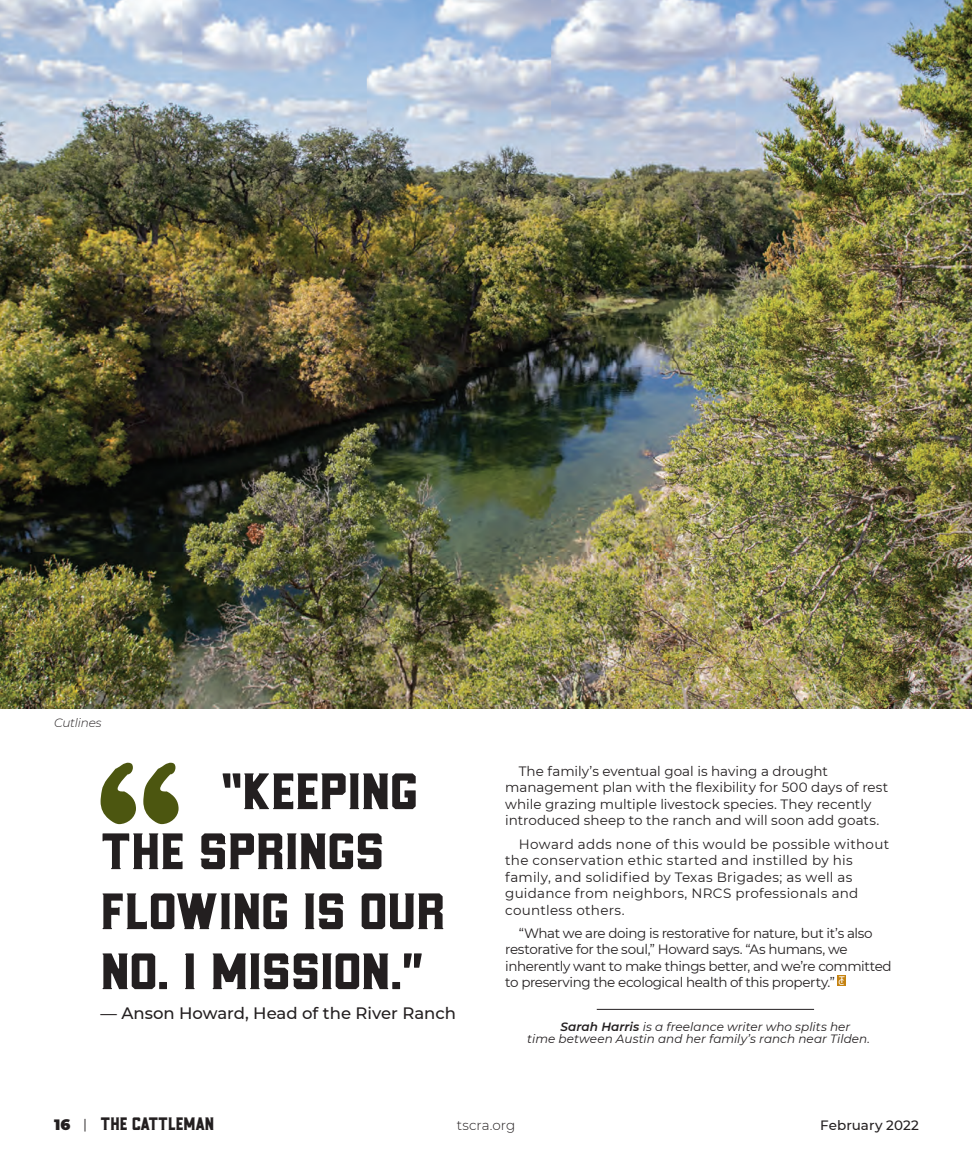
<style>
.page{position:relative;width:972px;height:1175px;background:#fff}
.page>*{position:absolute;margin:0;border:0;box-sizing:border-box;transform-origin:0 0}
.t1{font:51px/60px "TH Goliad Clean";color:#231f20;scale:1.1 1}
.t2{font:18px "TH Goliad Clean";color:#231f20}
.t3{font:500 16.5px "Montserrat";color:#231f20}
.t4{font:13.5px/16.5px "Montserrat";letter-spacing:-.03em;color:#231f20}
.t5{font:13.5px/16.5px "Montserrat";letter-spacing:.025em;color:#231f20}
.t6{font:13.5px/16.5px "Montserrat";color:#231f20}
.t7{font:500 13.5px "Montserrat";color:#231f20}
.t8{font:300 13.5px "Montserrat";color:#231f20}
.t9{font:italic 12px/12px "Montserrat";letter-spacing:.005em;color:#231f20}
.t10{font:italic 300 12px "Montserrat";letter-spacing:-.015em;color:#231f20}
.s1{font-weight:500;font-size:8.1px;color:#fff}
.s2{font-weight:600}
.s3{font-family:"Montserrat";font-weight:900;font-size:15px}
.s4{font-family:"Montserrat";font-size:13.5px}
</style>
<div class="page">
<div style="left:838px;top:975px;width:8px;height:11px;background:#c58210"></div>
<hr style="left:597px;top:1009px;width:217px;height:1px;background:#231f20">
<img style="left:0;top:0;width:972px;height:708px">
<svg style="left:101px;top:762px;width:78px;height:62px"></svg>
<p class="t10" style="left:54px;top:715px;width:49px">Cutlines</p>
<h1 class="t1" style="left:101px;top:759px;width:315px;text-indent:120px">“KEEPING<br>THE SPRINGS<br>FLOWING IS OUR<br>NO. 1 MISSION.”</h1>
<p class="t3" style="left:101px;top:1001px;width:357px">— Anson Howard, Head of the River Ranch</p>
<p class="t6" style="left:505px;top:762px;width:385px;text-indent:14px">The family’s eventual goal is having a drought management plan with the flexibility for 500 days of rest while grazing multiple livestock species. They recently introduced sheep to the ranch and will soon add goats.</p>
<p class="t5" style="left:505px;top:835px;width:385px;text-indent:14px">Howard adds none of this would be possible without the conservation ethic started and instilled by his family, and solidified by Texas Brigades; as well as guidance from neighbors, NRCS professionals and countless others.</p>
<p class="t4" style="left:505px;top:924px;width:388px;text-indent:14px">“What we are doing is restorative for nature, but it’s also restorative for the soul,” Howard says. “As humans, we inherently want to make things better, and we’re committed to preserving the ecological health of this property.” <span class="s1">C</span><sup>T</sup></p>
<p class="t9" style="left:527px;top:1020px;width:344px;text-indent:33px"><span class="s2">Sarah Harris</span> is a freelance writer who splits her time between Austin and her family’s ranch near Tilden.</p>
<h2 class="t2" style="left:54px;top:1112px;width:162px"><span class="s3">16</span> <span class="s4">|</span> THE CATTLEMAN</h2>
<p class="t8" style="left:457px;top:1116px;width:60px">tscra.org</p>
<p class="t7" style="left:820px;top:1115px;width:100px">February 2022</p>
</div>
